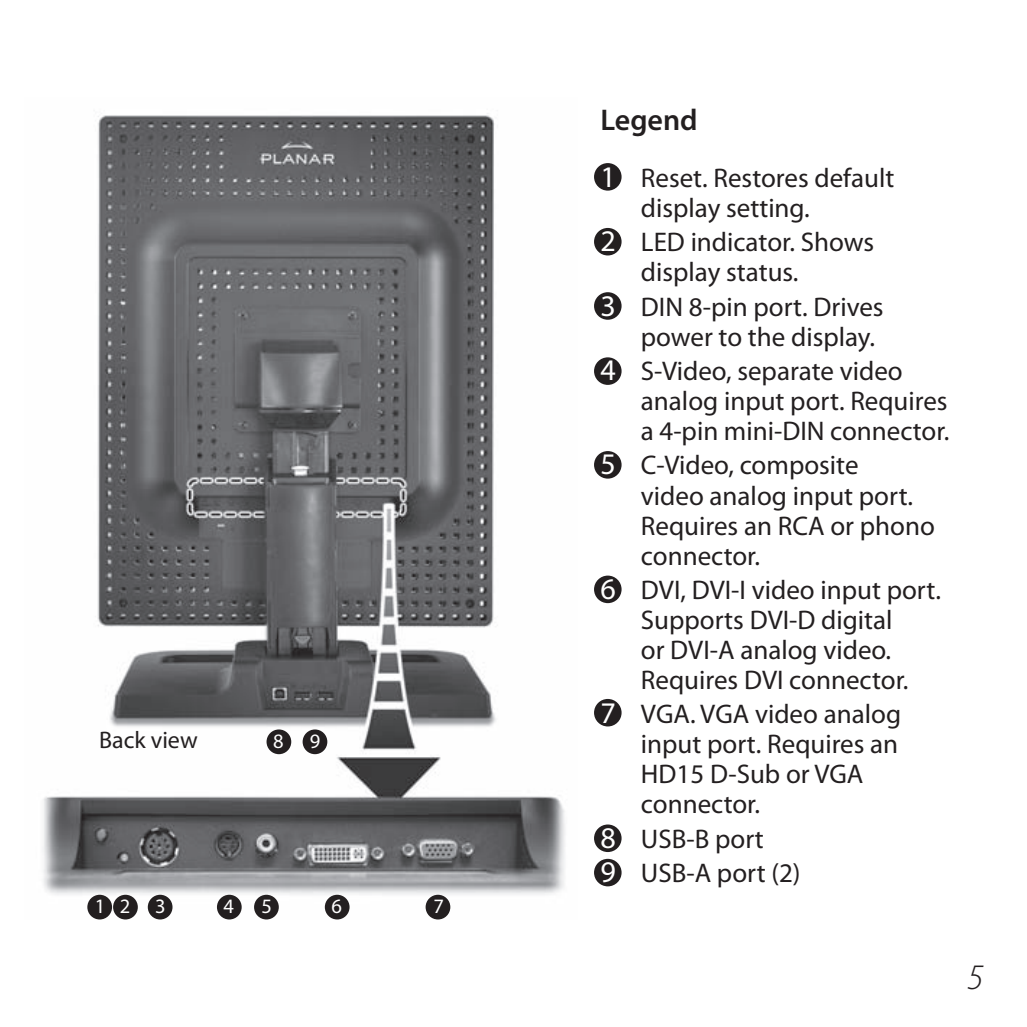
<style>
.page{position:relative;width:1027px;height:1027px;background:#fff}
.page>*{position:absolute;margin:0;border:0;box-sizing:border-box;transform-origin:0 0}
.t1{font:italic 300 36px "Myriad Pro";color:#231f20}
.t2{font:600 30px "Myriad Pro";color:#231f20}
.t3{font:27px/30px "Myriad Pro";color:#231f20}
.t4{font:24px "Myriad Pro";color:#231f20}
.t5{font:20.4px "Myriad Pro";color:#fff}
.s1{font-size:30px;color:#fff}
</style>
<div class="page">
<div style="left:593px;top:228px;width:28px;height:27px;background:#231f20;border-radius:50%"></div>
<div style="left:593px;top:163px;width:28px;height:27px;background:#231f20;border-radius:50%"></div>
<img style="left:43px;top:115px;width:522px;height:803px">
<div style="left:113px;top:894px;width:25px;height:25px;background:#231f20;border-radius:50%"></div>
<div style="left:266px;top:729px;width:25px;height:24px;background:#231f20;border-radius:50%"></div>
<div style="left:302px;top:729px;width:25px;height:24px;background:#231f20;border-radius:50%"></div>
<div style="left:87px;top:894px;width:25px;height:25px;background:#231f20;border-radius:50%"></div>
<div style="left:148px;top:894px;width:24px;height:25px;background:#231f20;border-radius:50%"></div>
<div style="left:217px;top:894px;width:24px;height:25px;background:#231f20;border-radius:50%"></div>
<div style="left:254px;top:894px;width:25px;height:25px;background:#231f20;border-radius:50%"></div>
<div style="left:325px;top:894px;width:24px;height:25px;background:#231f20;border-radius:50%"></div>
<div style="left:425px;top:894px;width:25px;height:25px;background:#231f20;border-radius:50%"></div>
<div style="left:593px;top:292px;width:28px;height:27px;background:#231f20;border-radius:50%"></div>
<div style="left:593px;top:357px;width:28px;height:28px;background:#231f20;border-radius:50%"></div>
<div style="left:593px;top:451px;width:28px;height:27px;background:#231f20;border-radius:50%"></div>
<div style="left:593px;top:575px;width:28px;height:28px;background:#231f20;border-radius:50%"></div>
<div style="left:593px;top:698px;width:28px;height:28px;background:#231f20;border-radius:50%"></div>
<div style="left:593px;top:824px;width:28px;height:27px;background:#231f20;border-radius:50%"></div>
<div style="left:593px;top:858px;width:28px;height:28px;background:#231f20;border-radius:50%"></div>
<p class="t4" style="left:99px;top:730px;width:100px">Back view</p>
<p class="t5" style="left:273px;top:733px;width:12px">8</p>
<p class="t5" style="left:310px;top:733px;width:12px">9</p>
<p class="t5" style="left:95px;top:898px;width:12px">1</p>
<p class="t5" style="left:155px;top:898px;width:12px">3</p>
<p class="t5" style="left:223px;top:898px;width:12px">4</p>
<p class="t5" style="left:261px;top:898px;width:12px">5</p>
<p class="t5" style="left:331px;top:898px;width:12px">6</p>
<p class="t5" style="left:433px;top:898px;width:12px">7</p>
<p class="t5" style="left:120px;top:898px;width:12px">2</p>
<p class="t2" style="left:600px;top:108px;width:99px">Legend</p>
<p class="t3" style="left:640px;top:164px;width:255px;text-indent:-40px"><span class="s1">1</span> Reset. Restores default display setting.</p>
<p class="t3" style="left:640px;top:229px;width:234px;text-indent:-40px"><span class="s1">2</span> LED indicator. Shows display status.</p>
<p class="t3" style="left:640px;top:293px;width:244px;text-indent:-40px"><span class="s1">3</span> DIN 8-pin port. Drives power to the display.</p>
<p class="t3" style="left:640px;top:357px;width:310px;text-indent:-40px"><span class="s1">4</span> S-Video, separate video analog input port. Requires a 4-pin mini-DIN connector.</p>
<p class="t3" style="left:640px;top:452px;width:295px;text-indent:-40px"><span class="s1">5</span> C-Video, composite<br>video analog input port.<br>Requires an RCA or phono connector.</p>
<p class="t3" style="left:600px;top:576px;width:342px;text-align:center"><span class="s1">6</span> DVI, DVI-I video input port.<br>Supports DVI-D digital<br>or DVI-A analog video.<br>Requires DVI connector.</p>
<p class="t3" style="left:640px;top:700px;width:261px;text-indent:-40px"><span class="s1">7</span> VGA. VGA video analog input port. Requires an<br>HD15 D-Sub or VGA connector.</p>
<p class="t3" style="left:600px;top:823px;width:202px;line-height:34.2px"><span class="s1">8</span> USB-B port<br><span class="s1">9</span> USB-A port (2)</p>
<h1 class="t1" style="left:966px;top:962px;width:18px">5</h1>
</div>
